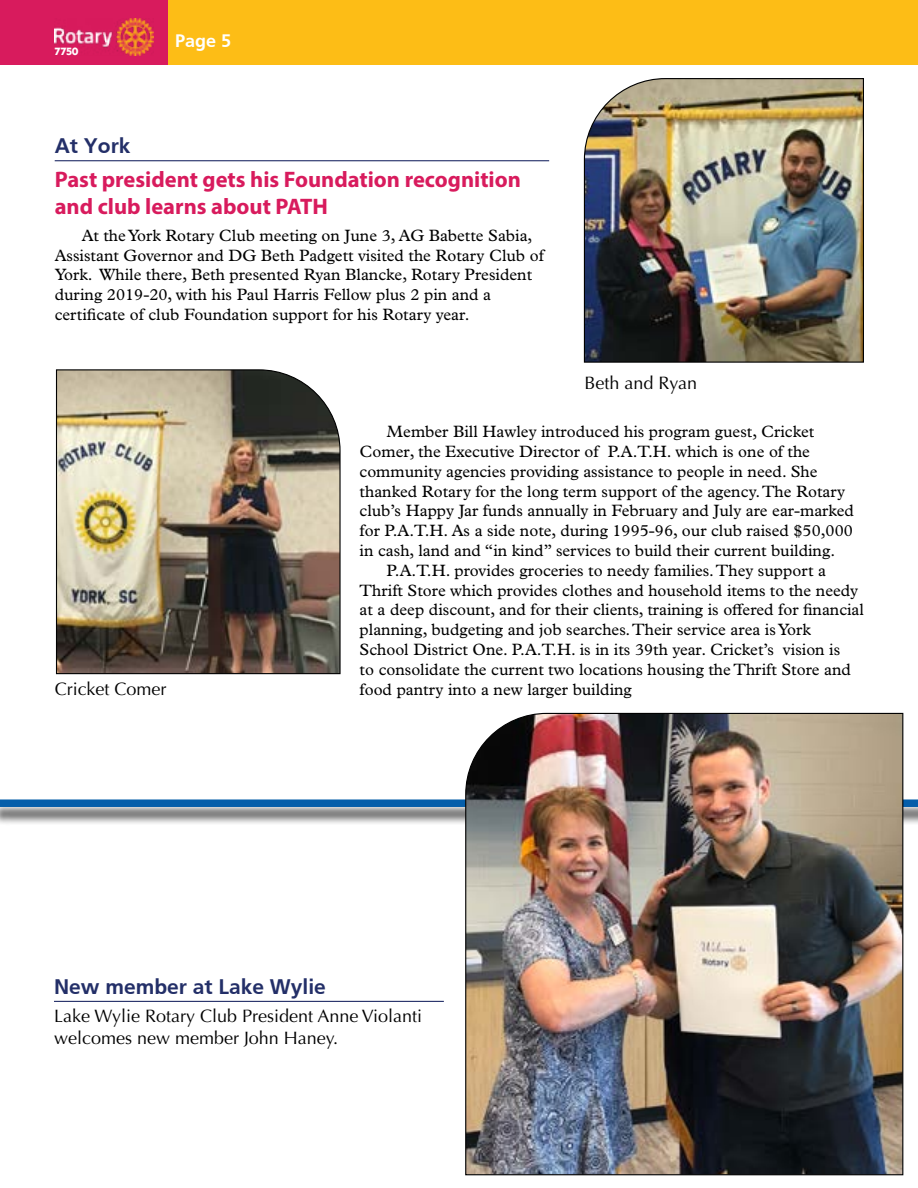
<style>
.page{position:relative;width:918px;height:1188px;background:#fff}
.page>*{position:absolute;margin:0;border:0;box-sizing:border-box;transform-origin:0 0}
.t1{font:700 22.5px/27px "Myriad Pro";color:#d81b5d}
.t2{font:700 21px "Frutiger";color:#232f68}
.t3{font:18px/21.6px "Optima";color:#000}
.t4{font:700 18px "Frutiger";color:#fff}
.t5{font:16.5px/19.8px "Plantin MT Std";color:#000}
.t6{font:700 12px "Metric";color:#fff}
</style>
<div class="page">
<div style="left:0;top:0;width:168px;height:64px;background:#d81b5d"></div>
<div style="left:168px;top:0;width:750px;height:64px;background:#fdbd16"></div>
<img style="left:55px;top:18px;width:99px;height:37px">
<hr style="left:55px;top:160px;width:494px;height:1px;background:#232f68">
<img style="left:583px;top:78px;width:281px;height:285px">
<img style="left:55px;top:369px;width:286px;height:306px">
<div style="left:0;top:802px;width:918px;height:24px;background:#000;opacity:.75"></div>
<div style="left:0;top:799px;width:918px;height:8px;background:#055eaa"></div>
<img style="left:465px;top:712px;width:439px;height:464px">
<hr style="left:54px;top:1001px;width:390px;height:1px;background:#232f68">
<p class="t6" style="left:55px;top:43px;width:25px">7750</p>
<p class="t4" style="left:175px;top:30px;width:58px">Page 5</p>
<p class="t2" style="left:55px;top:134px;width:77px">At York</p>
<h1 class="t1" style="left:55px;top:165px;width:468px">Past president gets his Foundation recognition and club learns about PATH</h1>
<p class="t5" style="left:55px;top:225px;width:491px;text-indent:27px">At the York Rotary Club meeting on June 3, AG Babette Sabia, Assistant Governor and DG Beth Padgett visited the Rotary Club of York. While there, Beth presented Ryan Blancke, Rotary President during 2019-20, with his Paul Harris Fellow plus 2 pin and a certificate of club Foundation support for his Rotary year.</p>
<p class="t3" style="left:584px;top:372px;width:114px">Beth and Ryan</p>
<p class="t3" style="left:55px;top:678px;width:113px">Cricket Comer</p>
<p class="t5" style="left:387px;top:422px;width:429px">Member Bill Hawley introduced his program guest, Cricket</p>
<p class="t5" style="left:360px;top:442px;width:452px">Comer, the Executive Director of P.A.T.H. which is one of the</p>
<p class="t5" style="left:360px;top:462px;width:459px">community agencies providing assistance to people in need. She</p>
<p class="t5" style="left:360px;top:481px;width:487px">thanked Rotary for the long term support of the agency. The Rotary</p>
<p class="t5" style="left:360px;top:501px;width:496px">club’s Happy Jar funds annually in February and July are ear-marked</p>
<p class="t5" style="left:360px;top:521px;width:495px">for P.A.T.H. As a side note, during 1995-96, our club raised $50,000</p>
<p class="t5" style="left:360px;top:541px;width:477px">in cash, land and “in kind” services to build their current building.</p>
<p class="t5" style="left:387px;top:561px;width:441px">P.A.T.H. provides groceries to needy families. They support a</p>
<p class="t5" style="left:360px;top:580px;width:500px">Thrift Store which provides clothes and household items to the needy</p>
<p class="t5" style="left:360px;top:600px;width:506px">at a deep discount, and for their clients, training is offered for financial</p>
<p class="t5" style="left:360px;top:620px;width:453px">planning, budgeting and job searches. Their service area is York</p>
<p class="t5" style="left:360px;top:640px;width:482px">School District One. P.A.T.H. is in its 39th year. Cricket’s vision is</p>
<p class="t5" style="left:360px;top:660px;width:493px">to consolidate the current two locations housing the Thrift Store and</p>
<p class="t5" style="left:360px;top:679px;width:274px">food pantry into a new larger building</p>
<p class="t2" style="left:54px;top:974px;width:273px">New member at Lake Wylie</p>
<p class="t3" style="left:54px;top:1006px;width:370px">Lake Wylie Rotary Club President Anne Violanti welcomes new member John Haney.</p>
</div>
